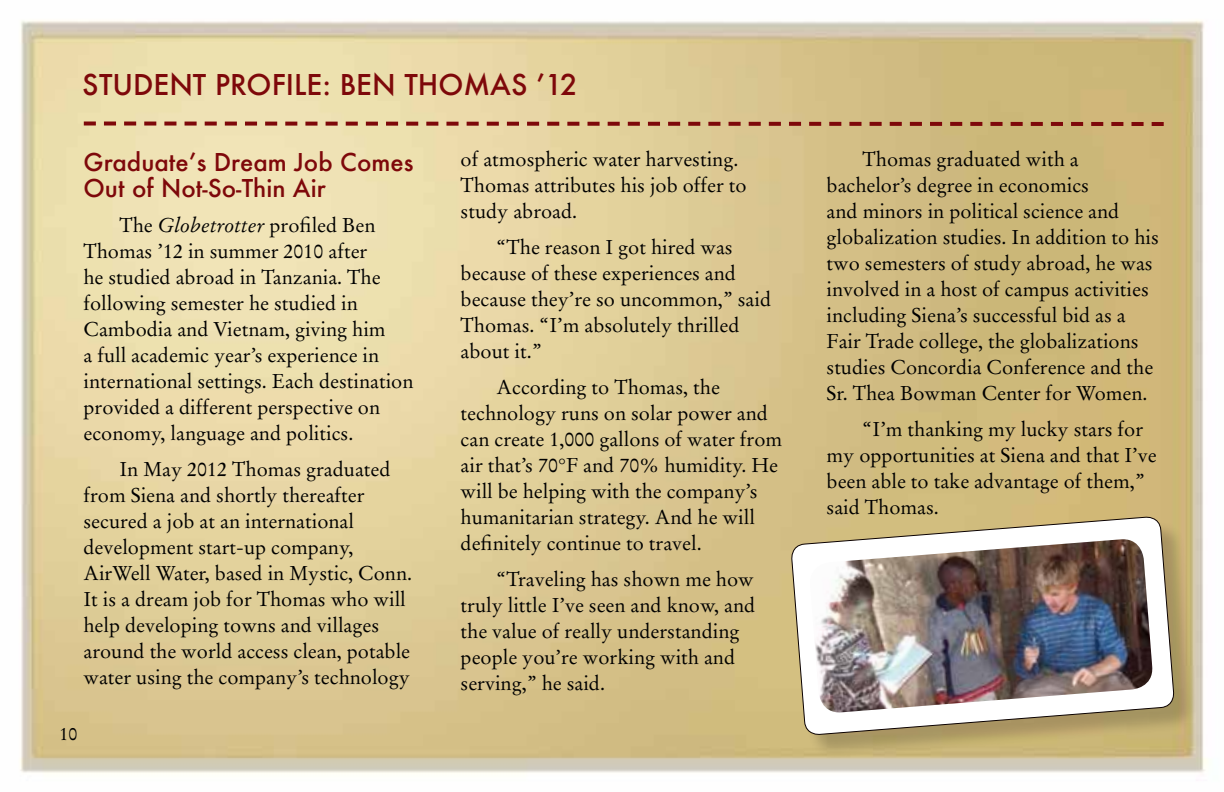
<style>
.page{position:relative;width:1224px;height:792px;background:#fff}
.page>*{position:absolute;margin:0;border:0;box-sizing:border-box;transform-origin:0 0}
.t1{font:500 28px "Futura";color:#7e080a}
.t2{font:500 24px/26px "Futura";color:#7e080a}
.t3{font:20px/26px "Stempel Garamond LT Std";color:#000}
.t4{font:18px "Stempel Garamond LT Std";color:#000}
.s1{font-style:italic}
</style>
<div class="page">
<img style="left:20px;top:20px;width:1188px;height:753px">
<svg style="left:84px;top:122px;width:1080px;height:4px;background:#a85e48"></svg>
<div style="left:795px;top:520px;width:404px;height:239px;background:#000;opacity:.19"></div>
<svg style="left:791px;top:516px;width:384px;height:219px"></svg>
<img style="left:808px;top:539px;width:346px;height:175px">
<h1 class="t1" style="left:82px;top:66px;width:497px">Student Profile: Ben Thomas ’12</h1>
<p class="t2" style="left:84px;top:148px;width:331px">Graduate’s Dream Job Comes<br>Out of N ot-So-Thin Air</p>
<p class="t3" style="left:84px;top:212px;width:332px;text-indent:36px">The <span class="s1">Globetrotter</span> profiled Ben Thomas ’12 in summer 2010 after<br>he studied abroad in Tanzania. The following semester he studied in Cambodia and Vietnam, giving him<br>a full academic year’s experience in international settings. Each destination provided a different perspective on economy, language and politics.</p>
<p class="t3" style="left:84px;top:456px;width:330px;text-indent:36px">In May 2012 Thomas graduated from Siena and shortly thereafter secured a job at an international development start-up company, AirWell Water, based in Mystic, Conn.<br>It is a dream job for Thomas who will help developing towns and villages around the world access clean, potable water using the company’s technology</p>
<p class="t4" style="left:60px;top:723px;width:19px">10</p>
<p class="t3" style="left:461px;top:147px;width:288px">of atmospheric water harvesting.<br>Thomas attributes his job offer to study abroad.</p>
<p class="t3" style="left:461px;top:235px;width:312px;text-indent:36px">“The reason I got hired was because of these experiences and because they’re so uncommon,” said<br>Thomas. “I’m absolutely thrilled about it.”</p>
<p class="t3" style="left:461px;top:375px;width:323px;text-indent:36px">According to Thomas, the technology runs on solar power and can create 1,000 gallons of water from air that’s 70°F and 70% humidity. He will be helping with the company’s humanitarian strategy. And he will definitely continue to travel.</p>
<p class="t3" style="left:461px;top:567px;width:296px;text-indent:36px">“Traveling has shown me how truly little I’ve seen and know, and the value of really understanding people you’re working with and serving,” he said.</p>
<p class="t3" style="left:827px;top:147px;width:334px;text-indent:36px">Thomas graduated with a bachelor’s degree in economics<br>and minors in political science and globalization studies. In addition to his two semesters of study abroad, he was involved in a host of campus activities including Siena’s successful bid as a Fair Trade college, the globalizations studies Concordia Conference and the Sr. Thea Bowman Center for Women.</p>
<p class="t3" style="left:827px;top:417px;width:332px;text-indent:36px">“I’m thanking my lucky stars for my opportunities at Siena and that I’ve been able to take advantage of them,” said Thomas.</p>
</div>
